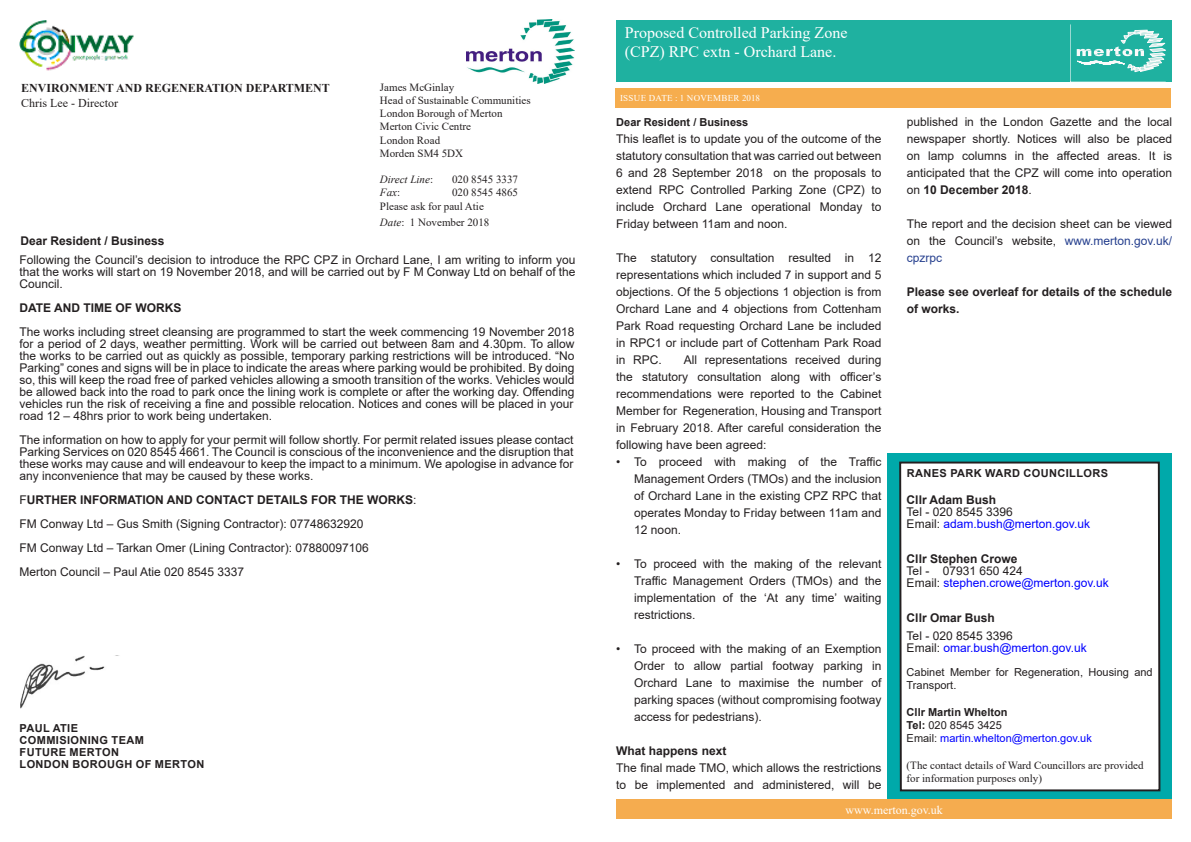
<style>
.page{position:relative;width:1191px;height:842px;background:#fff}
.page>*{position:absolute;margin:0;border:0;box-sizing:border-box;transform-origin:0 0}
.t1{font:16px "Times New Roman";color:#fff}
.body{font:12px/12px "Arial";color:#231f20;text-align:justify}
.Standard_text_Column{font:12px/17px "Arial";color:#231f20;text-align:justify}
.Standard_text_Column-2{font:700 12px/17px "Arial";color:#231f20}
.t2{font:12px "Arial";color:#00f}
.body-2{font:700 12px "Arial";color:#231f20}
.t3{font:700 12px "Times New Roman";color:#231f20}
.t4{font:12px "Times New Roman";color:#fff}
.t5{font:12px "Times New Roman";color:#231f20}
.t6{font:11px/13.2px "Times New Roman";color:#231f20}
.Standard_text{font:700 11px "Arial";letter-spacing:.035em;color:#231f20}
.t7{font:11px/13.2px "Arial";color:#231f20}
.Standard_text-2{font:700 11px "Arial";color:#231f20}
.t8{font:11px "Arial";color:#00f}
.t9{font:italic 11px "Times New Roman";color:#231f20}
.t10{font:9px "Times New Roman";letter-spacing:.035em;color:#fff}
.s1{font-style:normal}
.s2{font-style:italic}
.s3{font-weight:400}
.s4{font-weight:700}
.s5{color:#253f8e}
.s6{color:#231f20}
</style>
<div class="page">
<div style="left:616px;top:21px;width:556px;height:61px;background:#1fb1a0"></div>
<svg style="left:1070px;top:24px;width:95px;height:58px"></svg>
<div style="left:615px;top:88px;width:556px;height:20px;background:#f6ad4e"></div>
<div style="left:616px;top:799px;width:556px;height:20px;background:#f5ac4f"></div>
<img style="left:20px;top:21px;width:114px;height:50px">
<img style="left:466px;top:20px;width:108px;height:63px">
<div style="left:887px;top:453px;width:285px;height:346px;background:#00a9aa"></div>
<div style="left:899px;top:461px;width:262px;height:331px;background:#fff"></div>
<img style="left:20px;top:655px;width:99px;height:54px">
<p class="t3" style="left:21px;top:80px;width:310px">ENVIRONMENT AND REGENERATION DEPARTMENT</p>
<p class="t5" style="left:21px;top:94px;width:98px">Chris Lee - Director</p>
<p class="t6" style="left:380px;top:80px;width:76px">James McGinlay</p>
<p class="t6" style="left:380px;top:93px;width:152px">Head of Sustainable Communities</p>
<p class="t6" style="left:380px;top:106px;width:124px">London Borough of Merton</p>
<p class="t6" style="left:380px;top:120px;width:93px">Merton Civic Centre</p>
<p class="t6" style="left:380px;top:133px;width:62px">London Road</p>
<p class="t6" style="left:380px;top:146px;width:85px">Morden SM4 5DX</p>
<p class="t9" style="left:380px;top:172px;width:55px">Direct Line<span class="s1">:</span></p>
<p class="t6" style="left:452px;top:172px;width:68px">020 8545 3337</p>
<p class="t9" style="left:380px;top:185px;width:22px">Fax<span class="s1">:</span></p>
<p class="t6" style="left:452px;top:186px;width:67px">020 8545 4865</p>
<p class="t6" style="left:380px;top:199px;width:105px">Please ask for paul Atie</p>
<p class="t6" style="left:380px;top:215px;width:111px"><span class="s2">Date</span>: 1 November 2018</p>
<p class="Standard_text_Column-2" style="left:20px;top:233px;width:146px">Dear Resident / Business</p>
<p class="body" style="left:19px;top:254px;width:557px">Following the Council’s decision to introduce the RPC CPZ in Orchard Lane, I am writing to inform you that the works will start on 19 November 2018, and will be carried out by F M Conway Ltd on behalf of the Council.</p>
<p class="body-2" style="left:19px;top:299px;width:163px">DATE AND TIME OF WORKS</p>
<p class="body" style="left:19px;top:326px;width:556px">The works including street cleansing are programmed to start the week commencing 19 November 2018 for a period of 2 days, weather permitting. Work will be carried out between 8am and 4.30pm. To allow the works to be carried out as quickly as possible, temporary parking restrictions will be introduced. “No Parking” cones and signs will be in place to indicate the areas where parking would be prohibited. By doing so, this will keep the road free of parked vehicles allowing a smooth transition of the works. Vehicles would be allowed back into the road to park once the lining work is complete or after the working day. Offending vehicles run the risk of receiving a fine and possible relocation. Notices and cones will be placed in your road 12 – 48hrs prior to work being undertaken.</p>
<p class="body" style="left:19px;top:434px;width:556px">The information on how to apply for your permit will follow shortly. For permit related issues please contact Parking Services on 020 8545 4661. The Council is conscious of the inconvenience and the disruption that these works may cause and will endeavour to keep the impact to a minimum. We apologise in advance for any inconvenience that may be caused by these works.</p>
<p class="body-2" style="left:19px;top:491px;width:398px"><span class="s3">F</span>URTHER INFORMATION AND CONTACT DETAILS FOR THE WORKS<span class="s3">:</span></p>
<p class="body" style="left:19px;top:518px;width:346px">FM Conway Ltd – Gus Smith (Signing Contractor): 07748632920</p>
<p class="body" style="left:19px;top:542px;width:351px">FM Conway Ltd – Tarkan Omer (Lining Contractor): 07880097106</p>
<p class="body" style="left:19px;top:566px;width:226px">Merton Council – Paul Atie 020 8545 3337</p>
<p class="Standard_text" style="left:20px;top:720px;width:60px">PAUL ATIE</p>
<p class="Standard_text" style="left:20px;top:732px;width:126px">COMMISIONING TEAM</p>
<p class="Standard_text" style="left:20px;top:744px;width:101px">FUTURE MERTON</p>
<p class="Standard_text" style="left:20px;top:756px;width:186px">LONDON BOROUGH OF MERTON</p>
<p class="t1" style="left:625px;top:21px;width:224px">Proposed Controlled Parking Zone</p>
<p class="t1" style="left:625px;top:40px;width:213px">(CPZ) RPC extn - Orchard Lane.</p>
<p class="t10" style="left:620px;top:91px;width:141px">ISSUE DATE : 1 NOVEMBER 2018</p>
<p class="Standard_text-2" style="left:616px;top:114px;width:134px">Dear Resident / Business</p>
<p class="Standard_text_Column" style="left:616px;top:130px;width:267px">This leaflet is to update you of the outcome of the statutory consultation that was carried out between 6 and 28 September 2018 on the proposals to extend RPC Controlled Parking Zone (CPZ) to include Orchard Lane operational Monday to Friday between 11am and noon.</p>
<p class="Standard_text_Column" style="left:616px;top:249px;width:267px">The statutory consultation resulted in 12 representations which included 7 in support and 5 objections. Of the 5 objections 1 objection is from Orchard Lane and 4 objections from Cottenham Park Road requesting Orchard Lane be included in RPC1 or include part of Cottenham Park Road in RPC.</p>
<p class="Standard_text_Column" style="left:616px;top:351px;width:267px;text-indent:68px">All representations received during the statutory consultation along with officer’s recommendations were reported to the Cabinet Member for Regeneration, Housing and Transport in February 2018. After careful consideration the following have been agreed:</p>
<p class="body" style="left:634px;top:453px;width:249px;line-height:17px;text-indent:-18px">• To proceed with making of the Traffic Management Orders (TMOs) and the inclusion of Orchard Lane in the existing CPZ RPC that operates Monday to Friday between 11am and 12 noon.</p>
<p class="body" style="left:634px;top:555px;width:249px;line-height:17px;text-indent:-18px">• To proceed with the making of the relevant Traffic Management Orders (TMOs) and the implementation of the ‘At any time’ waiting restrictions.</p>
<p class="body" style="left:634px;top:640px;width:249px;line-height:17px;text-indent:-18px">• To proceed with the making of an Exemption Order to allow partial footway parking in Orchard Lane to maximise the number of parking spaces (without compromising footway access for pedestrians).</p>
<p class="Standard_text_Column-2" style="left:616px;top:742px;width:112px">What happens next</p>
<p class="Standard_text_Column" style="left:616px;top:759px;width:267px">The final made TMO, which allows the restrictions to be implemented and administered, will be</p>
<p class="Standard_text_Column" style="left:907px;top:113px;width:267px">published in the London Gazette and the local newspaper shortly. Notices will also be placed on lamp columns in the affected areas. It is anticipated that the CPZ will come into operation on <span class="s4">10 December 2018</span>.</p>
<p class="Standard_text_Column" style="left:907px;top:215px;width:267px">The report and the decision sheet can be viewed on the Council’s website, <span class="s5">www.merton.gov.uk/ cpzrpc</span></p>
<p class="Standard_text_Column-2" style="left:907px;top:283px;width:267px">Please see overleaf for details of the schedule of works.</p>
<p class="Standard_text" style="left:907px;top:465px;width:203px">RANES PARK WARD COUNCILLORS</p>
<p class="Standard_text_Column-2" style="left:906px;top:491px;width:91px">Cllr Adam Bush</p>
<p class="body" style="left:906px;top:505px;width:108px">Tel - 020 8545 3396</p>
<p class="t2" style="left:906px;top:515px;width:185px"><span class="s6">Email:</span> adam.bush@merton.gov.uk</p>
<p class="Standard_text_Column-2" style="left:906px;top:550px;width:112px">Cllr Stephen Crowe</p>
<p class="body" style="left:906px;top:565px;width:118px">Tel - 07931 650 424</p>
<p class="t2" style="left:906px;top:575px;width:204px"><span class="s6">Email:</span> stephen.crowe@merton.gov.uk</p>
<p class="Standard_text_Column-2" style="left:906px;top:610px;width:90px">Cllr Omar Bush</p>
<p class="body" style="left:906px;top:630px;width:108px">Tel - 020 8545 3396</p>
<p class="t2" style="left:906px;top:640px;width:182px"><span class="s6">Email:</span> omar.bush@merton.gov.uk</p>
<p class="t7" style="left:906px;top:666px;width:247px">Cabinet Member for Regeneration, Housing and<br>Transport.</p>
<p class="Standard_text-2" style="left:906px;top:704px;width:102px">Cllr Martin Whelton</p>
<p class="t7" style="left:906px;top:718px;width:97px"><span class="s4">Tel:</span> 020 8545 3425</p>
<p class="t8" style="left:906px;top:731px;width:187px"><span class="s6">Email:</span> martin.whelton@merton.gov.uk</p>
<p class="t6" style="left:906px;top:758px;width:238px">(The contact details of Ward Councillors are provided for information purposes only)</p>
<p class="t4" style="left:845px;top:801px;width:99px">www.merton.gov.uk</p>
</div>
